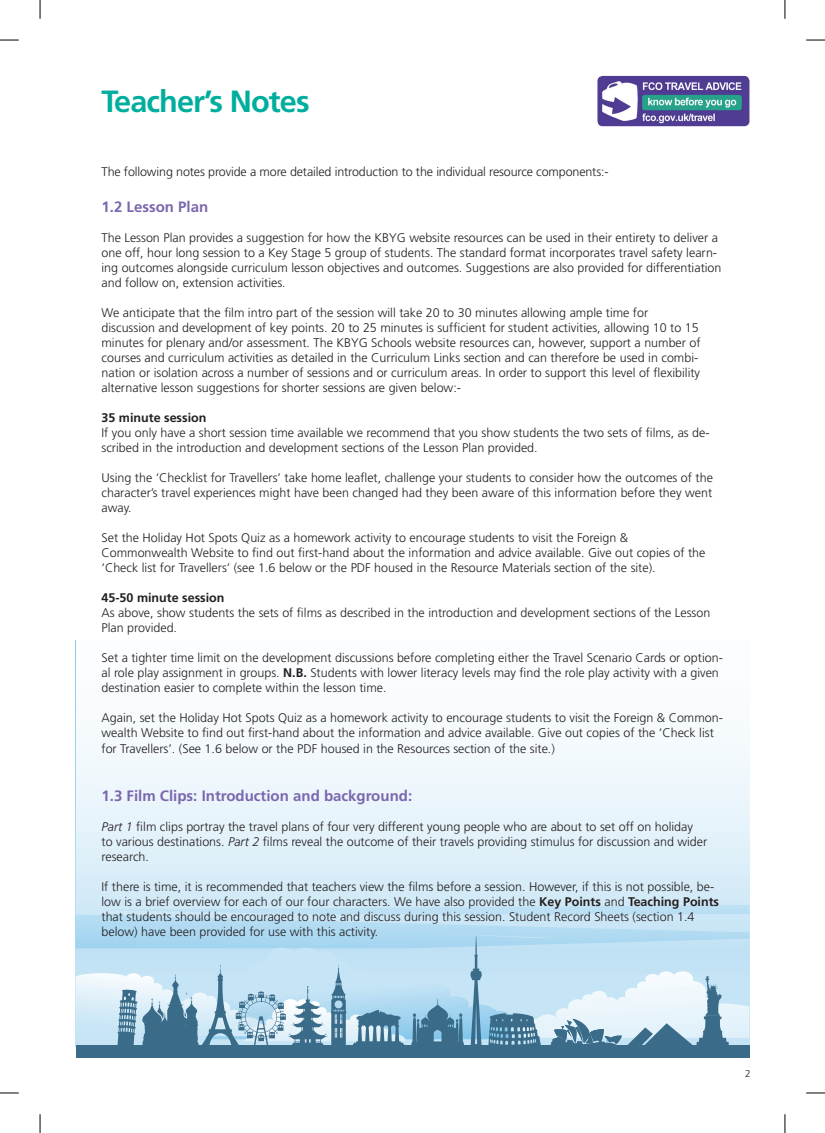
<style>
.page{position:relative;width:825px;height:1133px;background:#fff}
.page>*{position:absolute;margin:0;border:0;box-sizing:border-box;transform-origin:0 0}
.t1{font:700 30.62px "Frutiger";letter-spacing:-.03em;color:#00ae9e}
.t2{font:700 15px "Frutiger";color:#7a67ae}
.t3{font:300 12.5px/15px "Frutiger";color:#231f20}
.t4{font:700 12.5px "Frutiger";color:#231f20}
.t5{font:300 10px "Frutiger";color:#231f20}
.s1{font-weight:700}
.s2{font-style:italic}
</style>
<div class="page">
<div style="left:75px;top:1045px;width:674px;height:12px;background:#3a6b89"></div>
<svg style="left:75px;top:948px;width:674px;height:107px"></svg>
<svg style="left:75px;top:640px;width:674px;height:308px"></svg>
<img style="left:597px;top:76px;width:152px;height:50px">
<svg style="left:0;top:39px;width:19px;height:2px"></svg>
<svg style="left:806px;top:39px;width:18px;height:2px"></svg>
<svg style="left:0;top:1092px;width:19px;height:1px"></svg>
<svg style="left:806px;top:1092px;width:18px;height:1px"></svg>
<svg style="left:39px;top:0;width:2px;height:19px"></svg>
<svg style="left:39px;top:1114px;width:2px;height:18px"></svg>
<svg style="left:784px;top:0;width:1px;height:19px"></svg>
<svg style="left:784px;top:1114px;width:1px;height:18px"></svg>
<h1 class="t1" style="left:101px;top:83px;width:209px">Teacher’s Notes</h1>
<p class="t3" style="left:101px;top:164px;width:508px">The following notes provide a more detailed introduction to the individual resource components:-</p>
<p class="t2" style="left:101px;top:198px;width:108px">1.2 Lesson Plan</p>
<p class="t3" style="left:101px;top:230px;width:621px">The Lesson Plan provides a suggestion for how the KBYG website resources can be used in their entirety to deliver a one off, hour long session to a Key Stage 5 group of students. The standard format incorporates travel safety learn&shy;ing outcomes alongside curriculum lesson objectives and outcomes. Suggestions are also provided for differentiation and follow on, extension activities.</p>
<p class="t3" style="left:101px;top:305px;width:600px">We anticipate that the film intro part of the session will take 20 to 30 minutes allowing ample time for discussion and development of key points. 20 to 25 minutes is sufficient for student activities, allowing 10 to 15 minutes for plenary and/or assessment. The KBYG Schools website resources can, however, support a number of courses and curriculum activities as detailed in the Curriculum Links section and can therefore be used in combi&shy;nation or isolation across a number of sessions and or curriculum areas. In order to support this level of flexibility alternative lesson suggestions for shorter sessions are given below:-</p>
<p class="t4" style="left:101px;top:410px;width:106px">35 minute session</p>
<p class="t3" style="left:101px;top:425px;width:609px">If you only have a short session time available we recommend that you show students the two sets of films, as de&shy;scribed in the introduction and development sections of the Lesson Plan provided.</p>
<p class="t3" style="left:101px;top:470px;width:612px;text-align:justify">Using the ‘Checklist for Travellers’ take home leaflet, challenge your students to consider how the outcomes of the character’s travel experiences might have been changed had they been aware of this information before they went away.</p>
<p class="t3" style="left:101px;top:530px;width:605px">Set the Holiday Hot Spots Quiz as a homework activity to encourage students to visit the Foreign &amp;<br>Commonwealth Website to find out first-hand about the information and advice available. Give out copies of the ‘Check list for Travellers’ (see 1.6 below or the PDF housed in the Resource Materials section of the site).</p>
<p class="t4" style="left:101px;top:590px;width:124px">45-50 minute session</p>
<p class="t3" style="left:101px;top:605px;width:610px">As above, show students the sets of films as described in the introduction and development sections of the Lesson<br>Plan provided.</p>
<p class="t3" style="left:101px;top:650px;width:622px">Set a tighter time limit on the development discussions before completing either the Travel Scenario Cards or option&shy;al role play assignment in groups. <span class="s1">N.B.</span> Students with lower literacy levels may find the role play activity with a given destination easier to complete within the lesson time.</p>
<p class="t3" style="left:101px;top:710px;width:622px">Again, set the Holiday Hot Spots Quiz as a homework activity to encourage students to visit the Foreign &amp; Common&shy;wealth Website to find out first-hand about the information and advice available. Give out copies of the ‘Check list for Travellers’. (See 1.6 below or the PDF housed in the Resources section of the site.)</p>
<p class="t2" style="left:101px;top:786px;width:312px">1.3 Film Clips: Introduction and background:</p>
<p class="t3" style="left:101px;top:818px;width:607px"><span class="s2">Part 1</span> film clips portray the travel plans of four very different young people who are about to set off on holiday<br>to various destinations. <span class="s2">Part 2</span> films reveal the outcome of their travels providing stimulus for discussion and wider research.</p>
<p class="t3" style="left:101px;top:878px;width:618px">If there is time, it is recommended that teachers view the films before a session. However, if this is not possible, be&shy;low is a brief overview for each of our four characters. We have also provided the <span class="s1">Key Points</span> and <span class="s1">Teaching Points </span>that students should be encouraged to note and discuss during this session. Student Record Sheets (section 1.4 below) have been provided for use with this activity.</p>
<p class="t5" style="left:744px;top:1067px;width:7px">2</p>
</div>
